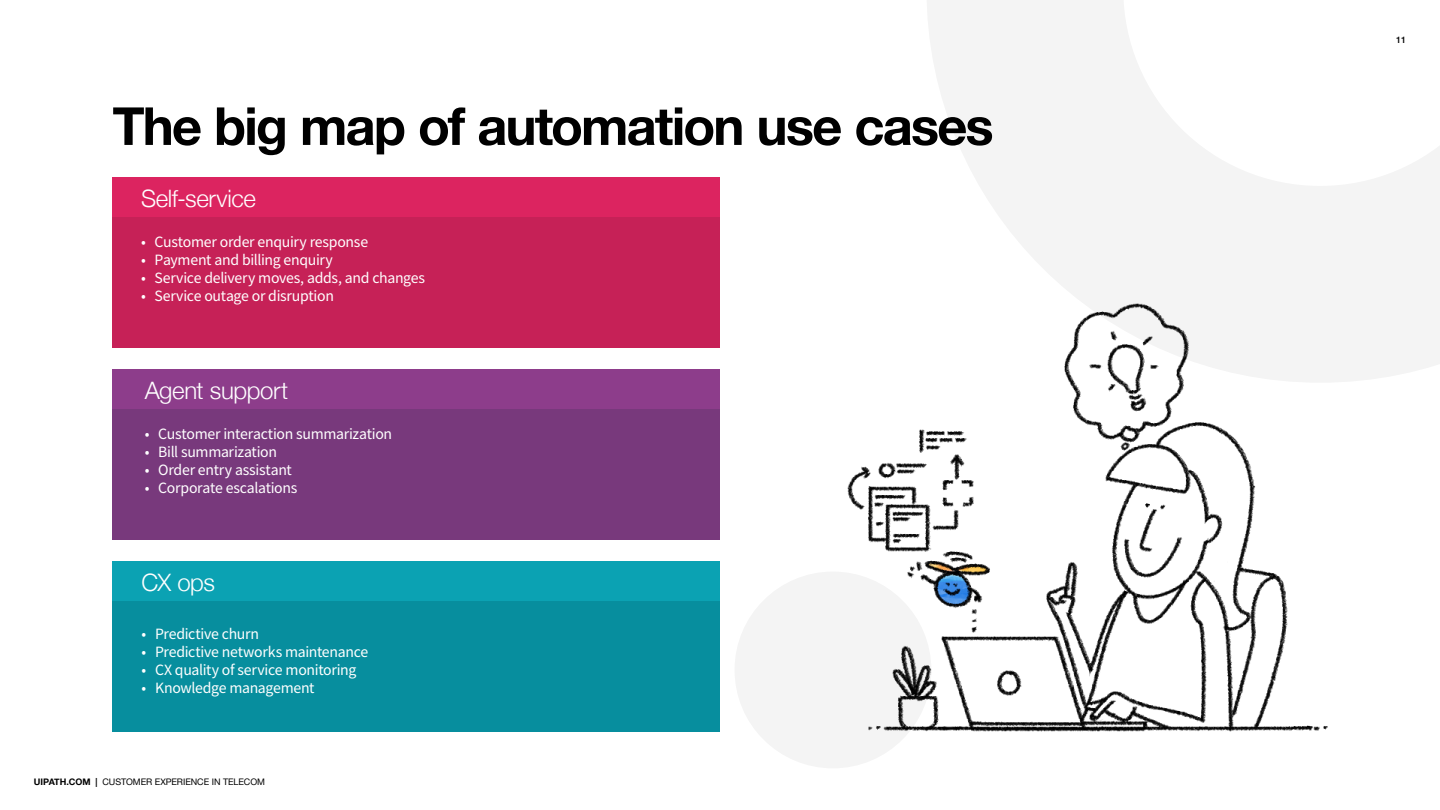
<style>
.page{position:relative;width:1440px;height:810px;background:#fff}
.page>*{position:absolute;margin:0;border:0;box-sizing:border-box;transform-origin:0 0}
.t1{font:700 52.5px "Helvetica Neue";letter-spacing:-.035em;color:#000}
.t2{font:300 24px "Helvetica Neue";letter-spacing:-.015em;color:#fff}
.t3{font:15.75px "Source Sans Pro";letter-spacing:-.02em;color:#fff}
.t4{font:9px "Helvetica Neue";letter-spacing:-.005em;color:#000}
.t5{font:500 9px "Helvetica Neue";color:#000}
.s1{font-weight:700}
</style>
<div class="page">
<div style="left:735px;top:572px;width:196px;height:196px;background:#f4f4f4;border-radius:50%"></div>
<svg style="left:927px;top:0;width:513px;height:382px;fill:#f4f4f4"></svg>
<div style="left:112px;top:561px;width:608px;height:171px;background:#078e9e"></div>
<div style="left:112px;top:561px;width:608px;height:40px;background:#0ba2b3"></div>
<div style="left:112px;top:177px;width:608px;height:171px;background:#c62157"></div>
<div style="left:112px;top:177px;width:608px;height:40px;background:#dc2460"></div>
<div style="left:112px;top:369px;width:608px;height:171px;background:#78397c"></div>
<div style="left:112px;top:369px;width:608px;height:40px;background:#8d3d8b"></div>
<img style="left:848px;top:303px;width:479px;height:429px">
<h1 class="t1" style="left:112px;top:85px;width:883px">The big map of automation use cases</h1>
<h2 class="t2" style="left:141px;top:179px;width:117px">Self-service</h2>
<p class="t3" style="left:141px;top:232px;width:229px">• Customer order enquiry response</p>
<p class="t3" style="left:141px;top:250px;width:193px">• Payment and billing enquiry</p>
<p class="t3" style="left:141px;top:268px;width:286px">• Service delivery moves, adds, and changes</p>
<p class="t3" style="left:141px;top:286px;width:195px">• Service outage or disruption</p>
<h2 class="t2" style="left:145px;top:371px;width:145px">Agent support</h2>
<p class="t3" style="left:145px;top:424px;width:249px">• Customer interaction summarization</p>
<p class="t3" style="left:145px;top:442px;width:134px">• Bill summarization</p>
<p class="t3" style="left:145px;top:460px;width:149px">• Order entry assistant</p>
<p class="t3" style="left:145px;top:478px;width:154px">• Corporate escalations</p>
<h2 class="t2" style="left:142px;top:563px;width:75px">CX ops</h2>
<p class="t3" style="left:142px;top:624px;width:119px">• Predictive churn</p>
<p class="t3" style="left:142px;top:642px;width:228px">• Predictive networks maintenance</p>
<p class="t3" style="left:142px;top:660px;width:216px">• CX quality of service monitoring</p>
<p class="t3" style="left:142px;top:678px;width:175px">• Knowledge management</p>
<p class="t4" style="left:34px;top:775px;width:233px"><span class="s1">UIPATH.COM |</span> CUSTOMER EXPERIENCE IN TELECOM</p>
<p class="t5" style="left:1396px;top:33px;width:12px">11</p>
</div>
